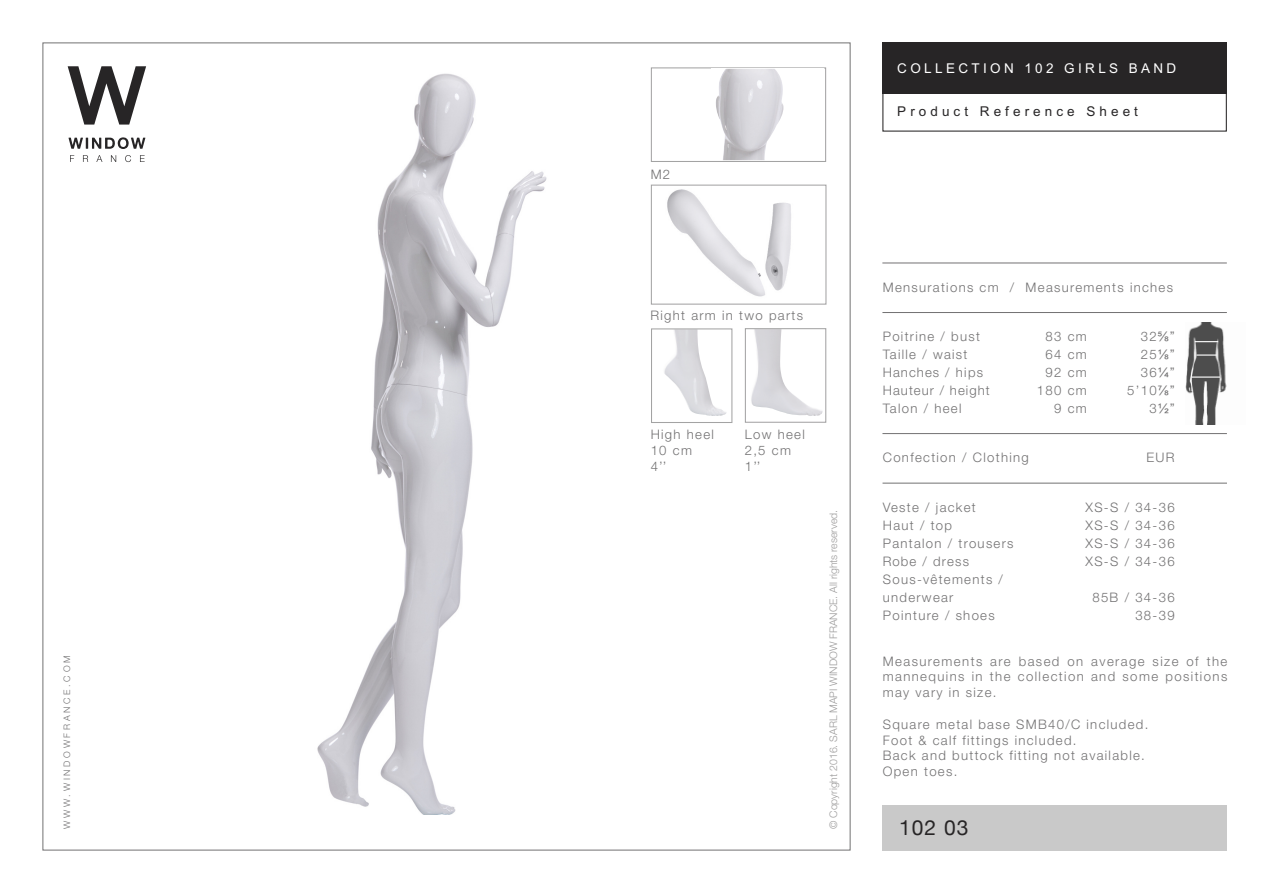
<style>
.page{position:relative;width:1263px;height:893px;background:#fff}
.page>*{position:absolute;margin:0;border:0;box-sizing:border-box;transform-origin:0 0}
.t1{font:21px "Helvetica Neue";color:#272526}
.t2{font:13.5px "Arial";letter-spacing:.25em;color:#fff}
.t3{font:13.5px "Arial";letter-spacing:.3em;color:#272526}
.t4{font:300 13.2px/15.8px "Helvetica Neue LT Pro";letter-spacing:.1em;color:#727172}
.t5{font:300 13.2px "Helvetica Neue LT Pro";letter-spacing:.08em;color:#727172}
.t6{font:13.2px "Arial";color:#727172}
.t7{font:300 10.5px "Helvetica Neue LT Pro";color:#9e9d9d}
.t8{font:300 9px "Helvetica Neue LT Std";letter-spacing:.3em;color:#727172}
.s1{font-family:"Arial";font-weight:400}
.s2{font-family:"Helvetica Neue LT Pro";font-weight:300}
</style>
<div class="page">
<img style="left:317px;top:73px;width:230px;height:742px">
<div style="left:882px;top:805px;width:345px;height:45px;background:#c9c9c9"></div>
<img style="left:667px;top:189px;width:124px;height:108px">
<div style="left:882px;top:42px;width:345px;height:51px;background:#272526"></div>
<div style="left:882px;top:42px;width:345px;height:90px;border:1px solid #272526"></div>
<img style="left:751px;top:330px;width:72px;height:86px">
<img style="left:664px;top:330px;width:63px;height:86px">
<div style="left:651px;top:328px;width:81px;height:95px;border:1px solid #727172"></div>
<div style="left:651px;top:67px;width:175px;height:95px;border:1px solid #727172"></div>
<img style="left:716px;top:69px;width:68px;height:91px">
<hr style="left:882px;top:483px;width:345px;height:1px;background:#727172">
<hr style="left:882px;top:433px;width:345px;height:1px;background:#727172">
<hr style="left:882px;top:263px;width:345px;height:1px;background:#727172">
<hr style="left:882px;top:312px;width:345px;height:1px;background:#727172">
<div style="left:1185px;top:317px;width:42px;height:111px;background:#fff;opacity:.3"></div>
<hr style="left:1192px;top:376px;width:28px;height:2px;background:#fff">
<svg style="left:1195px;top:341px;width:23px;height:1px"></svg>
<hr style="left:1196px;top:354px;width:21px;height:2px;background:#fff">
<svg style="left:68px;top:66px;width:78px;height:59px"></svg>
<svg style="left:70px;top:155px;width:4px;height:7px"></svg>
<svg style="left:83px;top:155px;width:5px;height:7px"></svg>
<svg style="left:96px;top:155px;width:6px;height:7px"></svg>
<svg style="left:111px;top:155px;width:5px;height:7px"></svg>
<svg style="left:125px;top:155px;width:6px;height:7px"></svg>
<svg style="left:140px;top:155px;width:5px;height:7px"></svg>
<svg style="left:68px;top:137px;width:77px;height:12px"></svg>
<p class="t8" style="left:64px;top:828px;width:174px;rotate:-90deg">WWW.WINDOWFRANCE.COM</p>
<p class="t4" style="left:651px;top:167px;width:21px">M2</p>
<p class="t4" style="left:650px;top:308px;width:154px">Right arm in two parts</p>
<p class="t4" style="left:651px;top:428px;width:65px">High heel<br>10 cm<br>4’’</p>
<p class="t4" style="left:745px;top:428px;width:62px">Low heel<br>2,5 cm<br>1’’</p>
<p class="t7" style="left:829px;top:829px;width:321px;rotate:-90deg">© Copyright 2016. SARL MAPI WINDOW FRANCE. All rights reserved.</p>
<p class="t2" style="left:897px;top:60px;width:281px">COLLECTION 102 GIRLS BAND</p>
<p class="t3" style="left:897px;top:103px;width:242px">Product Reference Sheet</p>
<p class="t4" style="left:883px;top:281px;width:292px">Mensurations cm / Measurements inches</p>
<p class="t4" style="left:883px;top:330px;width:99px">Poitrine / bust</p>
<p class="t4" style="left:1045px;top:330px;width:43px">83 cm</p>
<p class="t4" style="left:1141px;top:330px;width:35px">32<span class="s1">⅝”</span></p>
<p class="t4" style="left:883px;top:348px;width:86px">Taille / waist</p>
<p class="t4" style="left:1045px;top:348px;width:43px">64 cm</p>
<p class="t4" style="left:1141px;top:348px;width:35px">25<span class="s1">⅛”</span></p>
<p class="t5" style="left:883px;top:368px;width:102px">Hanches / hips</p>
<p class="t4" style="left:1045px;top:366px;width:43px">92 cm</p>
<p class="t4" style="left:1141px;top:366px;width:35px">36<span class="s1">¼”</span></p>
<p class="t5" style="left:883px;top:386px;width:109px">Hauteur / height</p>
<p class="t4" style="left:1037px;top:384px;width:51px">180 cm</p>
<p class="t4" style="left:1127px;top:384px;width:49px">5’10<span class="s1">⅞”</span></p>
<p class="t4" style="left:883px;top:402px;width:80px">Talon / heel</p>
<p class="t4" style="left:1054px;top:402px;width:34px">9 cm</p>
<p class="t6" style="left:1149px;top:401px;width:27px"><span class="s2">3</span>½”</p>
<p class="t4" style="left:883px;top:451px;width:147px">Confection / Clothing</p>
<p class="t4" style="left:1146px;top:451px;width:30px">EUR</p>
<p class="t4" style="left:883px;top:500px;width:95px">Veste / jacket</p>
<p class="t4" style="left:1085px;top:500px;width:91px">XS-S / 34-36</p>
<p class="t4" style="left:883px;top:518px;width:71px">Haut / top</p>
<p class="t4" style="left:1085px;top:518px;width:91px">XS-S / 34-36</p>
<p class="t4" style="left:883px;top:536px;width:132px">Pantalon / trousers</p>
<p class="t4" style="left:1085px;top:536px;width:91px">XS-S / 34-36</p>
<p class="t5" style="left:883px;top:556px;width:88px">Robe / dress</p>
<p class="t4" style="left:1085px;top:554px;width:91px">XS-S / 34-36</p>
<p class="t4" style="left:883px;top:571px;width:122px;line-height:18px">Sous-vêtements / underwear</p>
<p class="t4" style="left:1092px;top:590px;width:84px">85B / 34-36</p>
<p class="t4" style="left:883px;top:608px;width:113px">Pointure / shoes</p>
<p class="t4" style="left:1135px;top:608px;width:41px">38-39</p>
<p class="t4" style="left:883px;top:654px;width:346px;text-align:justify">Measurements are based on average size of the mannequins in the collection and some positions may vary in size.</p>
<p class="t4" style="left:883px;top:717px;width:267px">Square metal base SMB40/C included.<br>Foot &amp; calf fittings included.<br>Back and buttock fitting not available.<br>Open toes.</p>
<h1 class="t1" style="left:899px;top:815px;width:71px">102 03</h1>
</div>
